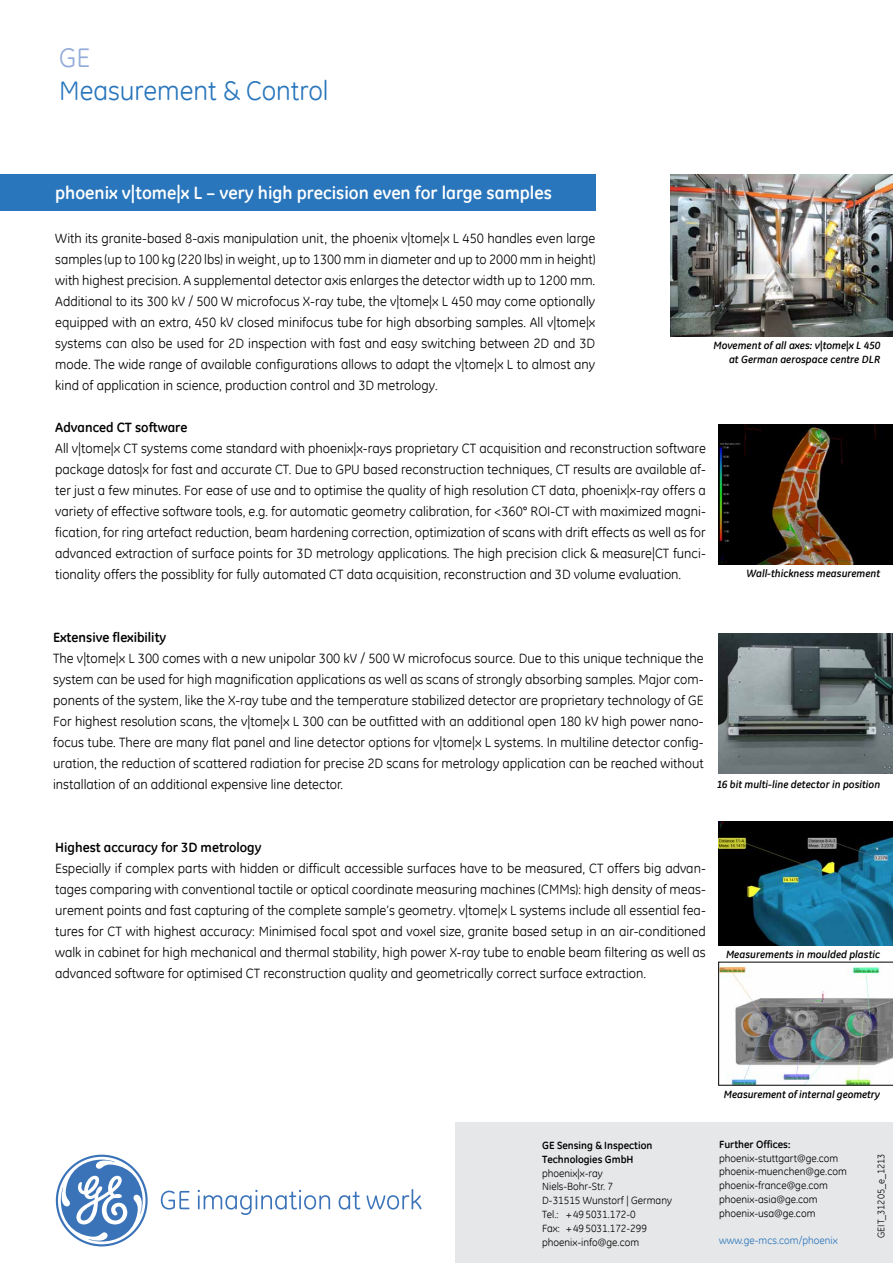
<style>
.page{position:relative;width:893px;height:1263px;background:#fff}
.page>*{position:absolute;margin:0;border:0;box-sizing:border-box;transform-origin:0 0}
.t1{font:27px "GE Inspira";color:#2976bc}
.t2{font:27px "GE Inspira";color:#93acda}
.t3{font:700 18px "GE Inspira";color:#fff}
.t4{font:13.5px/21px "GE Inspira";color:#000;text-align:justify}
.t5{font:700 13.5px "GE Inspira";color:#000}
.t6{font:10.5px/13.8px "GE Inspira";color:#000}
.t7{font:italic 700 10.5px/13.5px "GE Inspira";color:#000;text-align:right}
.t8{font:700 10.5px/13.8px "GE Inspira";color:#000}
.t9{font:10.5px "GE Inspira";color:#2976bc}
.t10{font:9.75px "GE Inspira";color:#000}
</style>
<div class="page">
<div style="left:455px;top:1123px;width:438px;height:140px;background:#e6e7e8"></div>
<svg style="left:161px;top:1190px;width:28px;height:19px"></svg>
<svg style="left:198px;top:1190px;width:132px;height:25px"></svg>
<svg style="left:339px;top:1191px;width:21px;height:18px"></svg>
<svg style="left:366px;top:1189px;width:55px;height:20px"></svg>
<svg style="left:56px;top:1155px;width:92px;height:91px"></svg>
<div style="left:0;top:174px;width:595px;height:37px;background:#2976bc"></div>
<img style="left:719px;top:822px;width:174px;height:123px">
<img style="left:718px;top:962px;width:175px;height:123px">
<img style="left:671px;top:174px;width:222px;height:163px">
<img style="left:719px;top:633px;width:174px;height:141px">
<img style="left:719px;top:424px;width:174px;height:141px">
<h1 class="t2" style="left:59px;top:40px;width:32px">GE</h1>
<h1 class="t1" style="left:59px;top:73px;width:271px">Measurement &amp; Control</h1>
<h2 class="t3" style="left:55px;top:181px;width:498px">phoenix v|tome|x L – very high precision even for large samples</h2>
<p class="t4" style="left:55px;top:228px;width:542px">With its granite-based 8-axis manipulation unit, the phoenix v|tome|x L 450 handles even large samples (up to 100 kg (220 lbs) in weight, up to 1300 mm in diameter and up to 2000 mm in height) with highest precision. A supplemental detector axis enlarges the detector width up to 1200 mm.<br>Additional to its 300 kV / 500 W microfocus X-ray tube, the v|tome|x L 450 may come optionally equipped with an extra, 450 kV closed minifocus tube for high absorbing samples. All v|tome|x systems can also be used for 2D inspection with fast and easy switching between 2D and 3D mode. The wide range of available configurations allows to adapt the v|tome|x L to almost any kind of application in science, production control and 3D metrology.</p>
<p class="t7" style="left:713px;top:339px;width:168px">Movement of all axes: v|tome|x L 450 at German aerospace centre DLR</p>
<p class="t5" style="left:55px;top:419px;width:134px">Advanced CT software</p>
<p class="t4" style="left:55px;top:438px;width:652px">All v|tome|x CT systems come standard with phoenix|x-rays proprietary CT acquisition and reconstruction software package datos|x for fast and accurate CT. Due to GPU based reconstruction techniques, CT results are available af&shy;ter just a few minutes. For ease of use and to optimise the quality of high resolution CT data, phoenix|x-ray offers a variety of effective software tools, e.g. for automatic geometry calibration, for &lt;360° ROI-CT with maximized magni&shy;fication, for ring artefact reduction, beam hardening correction, optimization of scans with drift effects as well as for advanced extraction of surface points for 3D metrology applications. The high precision click &amp; measure|CT funci&shy;tionality offers the possiblity for fully automated CT data acquisition, reconstruction and 3D volume evaluation.</p>
<p class="t7" style="left:746px;top:567px;width:135px">Wall-thickness measurement</p>
<p class="t5" style="left:53px;top:629px;width:115px">Extensive flexibility</p>
<p class="t4" style="left:53px;top:648px;width:652px">The v|tome|x L 300 comes with a new unipolar 300 kV / 500 W microfocus source. Due to this unique technique the system can be used for high magnification applications as well as scans of strongly absorbing samples. Major com&shy;ponents of the system, like the X-ray tube and the temperature stabilized detector are proprietary technology of GE For highest resolution scans, the v|tome|x L 300 can be outfitted with an additional open 180 kV high power nano&shy;focus tube. There are many flat panel and line detector options for v|tome|x L systems. In multiline detector config&shy;uration, the reduction of scattered radiation for precise 2D scans for metrology application can be reached without installation of an additional expensive line detector.</p>
<p class="t7" style="left:717px;top:777px;width:165px">16 bit multi-line detector in position</p>
<p class="t5" style="left:55px;top:839px;width:208px">Highest accuracy for 3D metrology</p>
<p class="t4" style="left:55px;top:858px;width:652px">Especially if complex parts with hidden or difficult accessible surfaces have to be measured, CT offers big advan&shy;tages comparing with conventional tactile or optical coordinate measuring machines (CMMs): high density of meas&shy;urement points and fast capturing of the complete sample’s geometry. v|tome|x L systems include all essential fea&shy;tures for CT with highest accuracy: Minimised focal spot and voxel size, granite based setup in an air-conditioned walk in cabinet for high mechanical and thermal stability, high power X-ray tube to enable beam filtering as well as advanced software for optimised CT reconstruction quality and geometrically correct surface extraction.</p>
<p class="t7" style="left:726px;top:947px;width:156px">Measurements in moulded plastic</p>
<p class="t8" style="left:542px;top:1138px;width:112px">GE Sensing &amp; Inspection<br>Technologies GmbH</p>
<p class="t6" style="left:542px;top:1166px;width:131px">phoenix|x-ray<br>Niels-Bohr-Str. 7<br>D-31515 Wunstorf | Germany<br>Tel.: +495031.172-0<br>Fax: +495031.172-299 phoenix-info@ge.com</p>
<p class="t7" style="left:724px;top:1087px;width:158px">Measurement of internal geometry</p>
<p class="t8" style="left:719px;top:1137px;width:73px">Further Offices:</p>
<p class="t6" style="left:719px;top:1151px;width:129px">phoenix-stuttgart@ge.com phoenix-muenchen@ge.com phoenix-france@ge.com phoenix-asia@ge.com phoenix-usa@ge.com</p>
<p class="t9" style="left:719px;top:1234px;width:120px">www.ge-mcs.com/phoenix</p>
<p class="t10" style="left:875px;top:1238px;width:86px;rotate:-90deg">GEIT_31205_e_1213</p>
</div>
